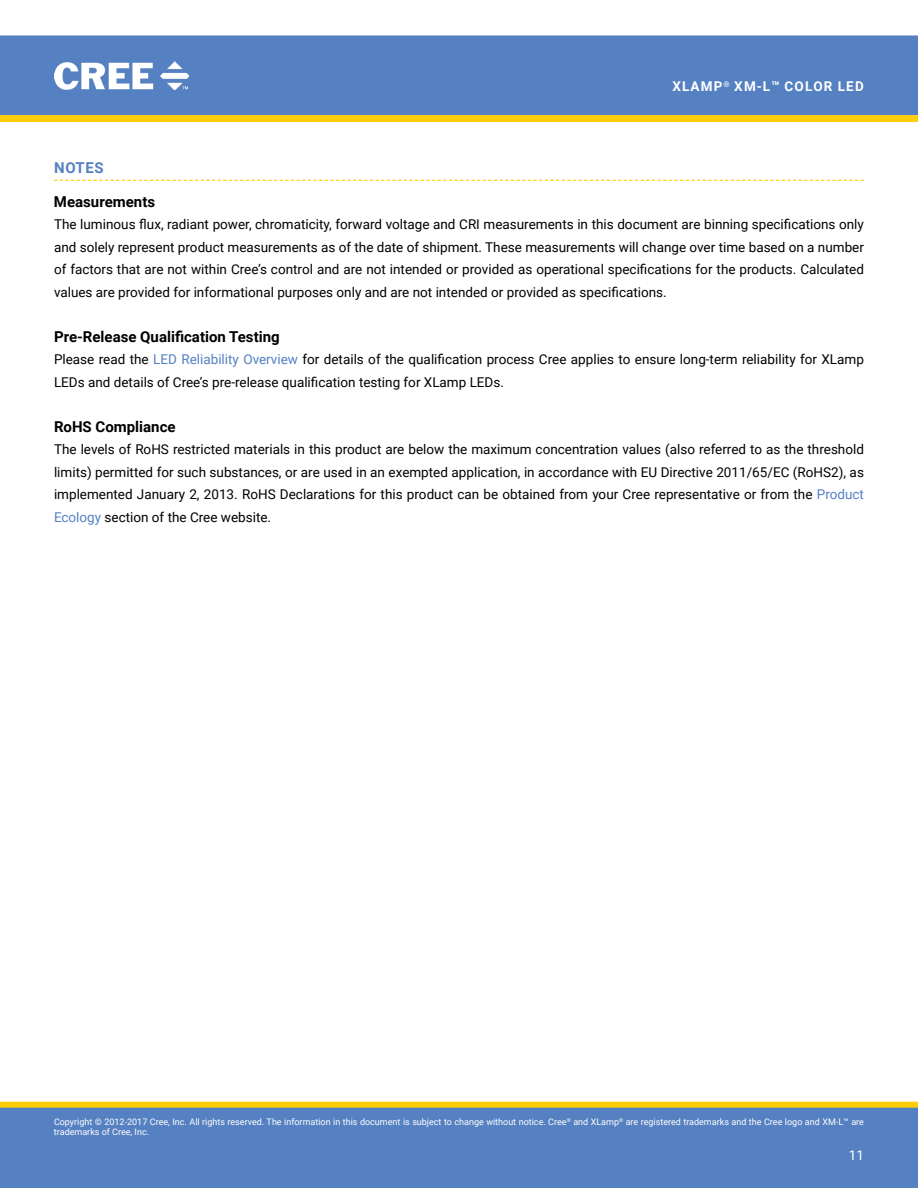
<style>
.page{position:relative;width:918px;height:1188px;background:#fff}
.page>*{position:absolute;margin:0;border:0;box-sizing:border-box;transform-origin:0 0}
.t1{font:700 15px "Roboto";color:#000}
.t2{font:700 15px "Roboto";color:#5580c3}
.t3{font:13.5px/22.5px "Roboto";color:#000;text-align:justify}
.t4{font:700 13.5px "Roboto";letter-spacing:.085em;color:#fff}
.t5{font:13.5px "Roboto";color:#fff}
.t6{font:9px/10.8px "Roboto";color:#fff}
.s1{color:#5580c3}
</style>
<div class="page">
<div style="left:0;top:35px;width:918px;height:80px;background:#5580c1"></div>
<img style="left:55px;top:62px;width:134px;height:28px">
<div style="left:1px;top:1102px;width:916px;height:6px;background:#ffce06"></div>
<div style="left:0;top:1102px;width:918px;height:6px;border:1px solid #ffce06"></div>
<div style="left:0;top:1108px;width:918px;height:80px;background:#5580c1"></div>
<svg style="left:0;top:115px;width:918px;height:7px;background:#fece08"></svg>
<svg style="left:54px;top:180px;width:810px;height:1px"></svg>
<p class="t4" style="left:672px;top:77px;width:193px">XLamp<sup>®</sup> XM-L™ Color LED</p>
<p class="t2" style="left:54px;top:157px;width:51px">Notes</p>
<p class="t1" style="left:54px;top:191px;width:103px">Measurements</p>
<p class="t3" style="left:54px;top:213px;width:812px">The luminous flux, radiant power, chromaticity, forward voltage and CRI measurements in this document are binning specifications only and solely represent product measurements as of the date of shipment. These measurements will change over time based on a number of factors that are not within Cree’s control and are not intended or provided as operational specifications for the products. Calculated values are provided for informational purposes only and are not intended or provided as specifications.</p>
<p class="t1" style="left:54px;top:326px;width:227px">Pre‑Release Qualification Testing</p>
<p class="t3" style="left:54px;top:348px;width:811px">Please read the <span class="s1">LED Reliability Overview</span> for details of the qualification process Cree applies to ensure long-term reliability for XLamp<br>LEDs and details of Cree’s pre-release qualification testing for XLamp LEDs.</p>
<p class="t1" style="left:54px;top:416px;width:123px">RoHS Compliance</p>
<p class="t3" style="left:54px;top:438px;width:811px">The levels of RoHS restricted materials in this product are below the maximum concentration values (also referred to as the threshold limits) permitted for such substances, or are used in an exempted application, in accordance with EU Directive 2011/65/EC (RoHS2), as implemented January 2, 2013. RoHS Declarations for this product can be obtained from your Cree representative or from the <span class="s1">Product Ecology</span> section of the Cree website.</p>
<p class="t6" style="left:54px;top:1116px;width:811px">Copyright © 2012-2017 Cree, Inc. All rights reserved. The information in this document is subject to change without notice. Cree<sup>®</sup> and XLamp<sup>®</sup> are registered trademarks and the Cree logo and XM-L™ are trademarks of Cree, Inc.</p>
<p class="t5" style="left:849px;top:1145px;width:17px">11</p>
</div>
